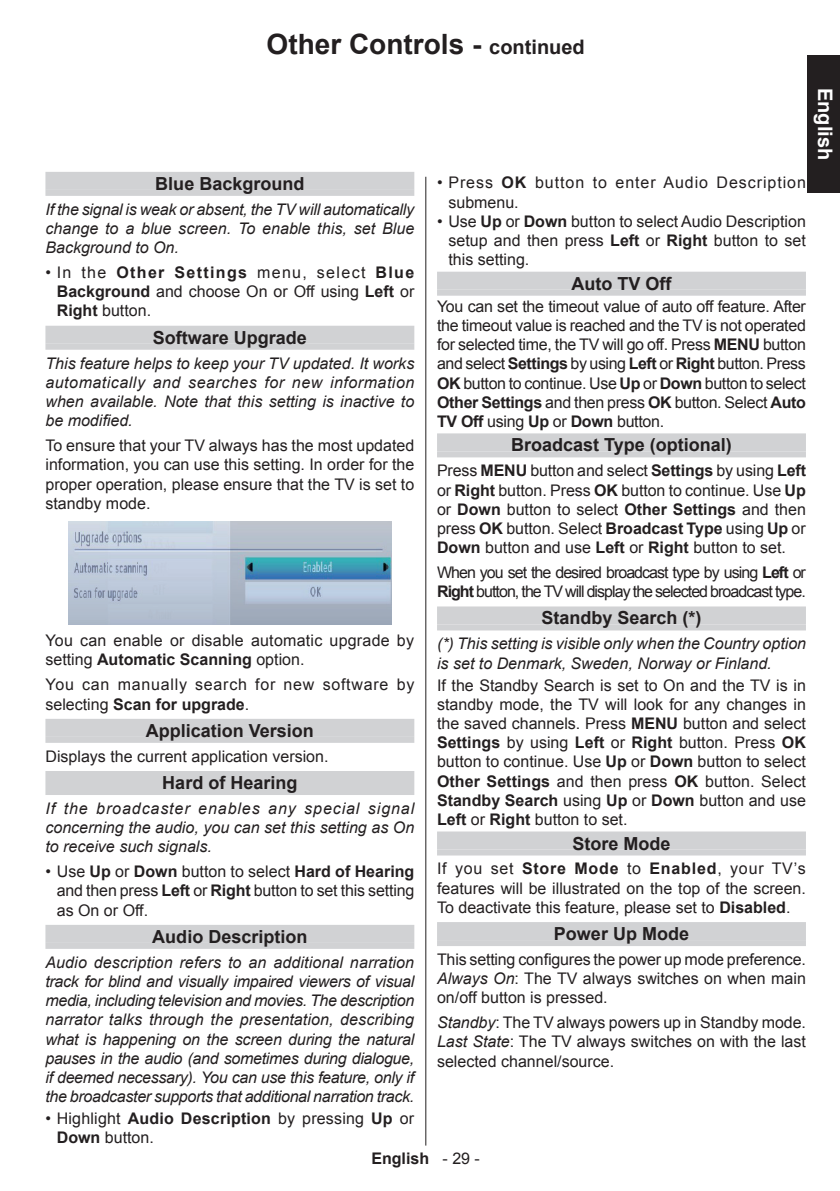
<style>
.page{position:relative;width:840px;height:1191px;background:#fff}
.page>*{position:absolute;margin:0;border:0;box-sizing:border-box;transform-origin:0 0}
.t1{font:700 28px "Arial";color:#231f20}
.t2{font:700 20px "Arial";color:#fff}
.t3{font:700 18px "Arial";color:#231f20}
.t4{font:16px/19.2px "Arial";color:#231f20;text-align:justify}
.t5{font:italic 16px/19.2px "Arial";color:#231f20;text-align:justify}
.t6{font:16px/19.2px "Arial";letter-spacing:-.06em;color:#231f20}
.t7{font:16px/19.2px "Arial";letter-spacing:.045em;color:#231f20}
.t8{font:16px/19.2px "Arial";letter-spacing:.06em;color:#231f20}
.t9{font:700 16px "Arial";color:#231f20}
.s1{font-size:20px}
.s2{font-weight:700}
.s3{font-style:italic}
.s4{font-weight:400}
</style>
<div class="page">
<hr style="left:425px;top:177px;width:1px;height:968px;background:#231f20">
<div style="left:806px;top:55px;width:33px;height:138px;background:#231f20"></div>
<div style="left:45px;top:172px;width:369px;height:18px;background:#d1d2d4"></div>
<div style="left:45px;top:190px;width:369px;height:6px;background:#d1d2d4"></div>
<div style="left:45px;top:326px;width:369px;height:18px;background:#d1d2d4"></div>
<div style="left:45px;top:344px;width:369px;height:6px;background:#d1d2d4"></div>
<div style="left:45px;top:719px;width:369px;height:18px;background:#d1d2d4"></div>
<div style="left:45px;top:737px;width:369px;height:6px;background:#d1d2d4"></div>
<div style="left:45px;top:771px;width:369px;height:18px;background:#d1d2d4"></div>
<div style="left:45px;top:789px;width:369px;height:6px;background:#d1d2d4"></div>
<div style="left:45px;top:925px;width:369px;height:18px;background:#d1d2d4"></div>
<div style="left:45px;top:943px;width:369px;height:6px;background:#d1d2d4"></div>
<img style="left:68px;top:521px;width:323px;height:103px">
<div style="left:437px;top:272px;width:368px;height:18px;background:#d1d2d4"></div>
<div style="left:437px;top:290px;width:368px;height:6px;background:#d1d2d4"></div>
<div style="left:437px;top:433px;width:368px;height:18px;background:#d1d2d4"></div>
<div style="left:437px;top:451px;width:368px;height:6px;background:#d1d2d4"></div>
<div style="left:437px;top:606px;width:368px;height:18px;background:#d1d2d4"></div>
<div style="left:437px;top:624px;width:368px;height:6px;background:#d1d2d4"></div>
<div style="left:437px;top:831px;width:368px;height:18px;background:#d1d2d4"></div>
<div style="left:437px;top:849px;width:368px;height:6px;background:#d1d2d4"></div>
<div style="left:437px;top:922px;width:368px;height:18px;background:#d1d2d4"></div>
<div style="left:437px;top:940px;width:368px;height:6px;background:#d1d2d4"></div>
<h1 class="t1" style="left:266px;top:26px;width:320px">Other Controls - <span class="s1">continued</span></h1>
<p class="t2" style="left:838px;top:88px;width:74px;rotate:90deg">English</p>
<p class="t3" style="left:155px;top:171px;width:151px">Blue Background</p>
<p class="t5" style="left:45px;top:200px;width:370px">If the signal is weak or absent, the TV will automatically change to a blue screen. To enable this, set Blue Background to On.</p>
<p class="t4" style="left:57px;top:263px;width:359px;text-indent:-11px">• In the <span class="s2">Other Settings</span> menu, select <span class="s2">Blue Background</span> and choose On or Off using <span class="s2">Left</span> or <span class="s2">Right</span> button.</p>
<p class="t3" style="left:153px;top:325px;width:156px">Software Upgrade</p>
<p class="t5" style="left:45px;top:353px;width:370px">This feature helps to keep your TV updated. It works automatically and searches for new information when available. Note that this setting is inactive to be modified.</p>
<p class="t4" style="left:45px;top:436px;width:370px">To ensure that your TV always has the most updated information, you can use this setting. In order for the proper operation, please ensure that the TV is set to standby mode.</p>
<p class="t4" style="left:45px;top:631px;width:370px">You can enable or disable automatic upgrade by setting <span class="s2">Automatic Scanning</span> option.</p>
<p class="t7" style="left:45px;top:675px;width:370px">You can manually search for new software by selecting <span class="s2">Scan for upgrade</span>.</p>
<p class="t3" style="left:146px;top:718px;width:170px">Application Version</p>
<p class="t4" style="left:45px;top:746px;width:284px">Displays the current application version.</p>
<p class="t3" style="left:162px;top:770px;width:137px">Hard of Hearing</p>
<p class="t5" style="left:45px;top:799px;width:370px">If the broadcaster enables any special signal concerning the audio, you can set this setting as On to receive such signals.</p>
<p class="t4" style="left:57px;top:862px;width:359px;text-indent:-11px">• Use <span class="s2">Up</span> or <span class="s2">Down</span> button to select <span class="s2">Hard of Hearing </span>and then press <span class="s2">Left</span> or <span class="s2">Right</span> button to set this setting as On or Off.</p>
<p class="t3" style="left:152px;top:924px;width:157px">Audio Description</p>
<p class="t5" style="left:45px;top:952px;width:370px">Audio description refers to an additional narration track for blind and visually impaired viewers of visual media, including television and movies. The description narrator talks through the presentation, describing what is happening on the screen during the natural pauses in the audio (and sometimes during dialogue, if deemed necessary). You can use this feature, only if the broadcaster supports that additional narration track.</p>
<p class="t4" style="left:57px;top:1109px;width:359px;text-indent:-11px">• Highlight <span class="s2">Audio Description</span> by pressing <span class="s2">Up</span> or<br><span class="s2">Down</span> button.</p>
<p class="t8" style="left:448px;top:173px;width:359px;text-indent:-11px">• Press <span class="s2">OK</span> button to enter Audio Description submenu.</p>
<p class="t4" style="left:448px;top:212px;width:359px;text-indent:-11px">• Use <span class="s2">Up</span> or <span class="s2">Down</span> button to select Audio Description setup and then press <span class="s2">Left</span> or <span class="s2">Right</span> button to set this setting.</p>
<p class="t3" style="left:571px;top:271px;width:101px">Auto TV Off</p>
<p class="t4" style="left:437px;top:297px;width:370px">You can set the timeout value of auto off feature. After the timeout value is reached and the TV is not operated for selected time, the TV will go off. Press <span class="s2">MENU</span> button and select <span class="s2">Settings</span> by using <span class="s2">Left</span> or <span class="s2">Right</span> button. Press <span class="s2">OK</span> button to continue. Use <span class="s2">Up</span> or <span class="s2">Down</span> button to select <span class="s2">Other Settings</span> and then press <span class="s2">OK</span> button. Select <span class="s2">Auto TV Off</span> using <span class="s2">Up</span> or <span class="s2">Down</span> button.</p>
<p class="t3" style="left:510px;top:433px;width:222px">Broadcast Type (optional)</p>
<p class="t4" style="left:437px;top:461px;width:370px">Press <span class="s2">MENU</span> button and select <span class="s2">Settings</span> by using <span class="s2">Left </span>or <span class="s2">Right</span> button. Press <span class="s2">OK</span> button to continue. Use <span class="s2">Up </span>or <span class="s2">Down</span> button to select <span class="s2">Other Settings</span> and then press <span class="s2">OK</span> button. Select <span class="s2">Broadcast Type</span> using <span class="s2">Up</span> or <span class="s2">Down</span> button and use <span class="s2">Left</span> or <span class="s2">Right</span> button to set.</p>
<p class="t6" style="left:437px;top:563px;width:370px">When you set the desired broadcast type by using <span class="s2">Left</span> or<br><span class="s2">Right</span> button, the TV will display the selected broadcast type.</p>
<p class="t3" style="left:541px;top:606px;width:162px">Standby Search (*)</p>
<p class="t5" style="left:437px;top:634px;width:370px">(*) This setting is visible only when the Country option is set to Denmark, Sweden, Norway or Finland.</p>
<p class="t4" style="left:437px;top:675px;width:370px">If the Standby Search is set to On and the TV is in standby mode, the TV will look for any changes in the saved channels. Press <span class="s2">MENU</span> button and select <span class="s2">Settings</span> by using <span class="s2">Left</span> or <span class="s2">Right</span> button. Press <span class="s2">OK </span>button to continue. Use <span class="s2">Up</span> or <span class="s2">Down</span> button to select <span class="s2">Other Settings</span> and then press <span class="s2">OK</span> button. Select <span class="s2">Standby Search</span> using <span class="s2">Up</span> or <span class="s2">Down</span> button and use <span class="s2">Left</span> or <span class="s2">Right</span> button to set.</p>
<p class="t3" style="left:572px;top:831px;width:100px">Store Mode</p>
<p class="t4" style="left:437px;top:859px;width:370px">If you set <span class="s2">Store Mode</span> to <span class="s2">Enabled</span>, your TV’s features will be illustrated on the top of the screen.<br>To deactivate this feature, please set to <span class="s2">Disabled</span>.</p>
<p class="t3" style="left:553px;top:921px;width:137px">Power Up Mode</p>
<p class="t4" style="left:437px;top:950px;width:370px">This setting configures the power up mode preference.<br><span class="s3">Always On</span>: The TV always switches on when main on/off button is pressed.</p>
<p class="t4" style="left:437px;top:1013px;width:370px"><span class="s3">Standby</span>: The TV always powers up in Standby mode.<br><span class="s3">Last State</span>: The TV always switches on with the last selected channel/source.</p>
<p class="t9" style="left:371px;top:1147px;width:110px">English <span class="s4">- 29 -</span></p>
</div>
